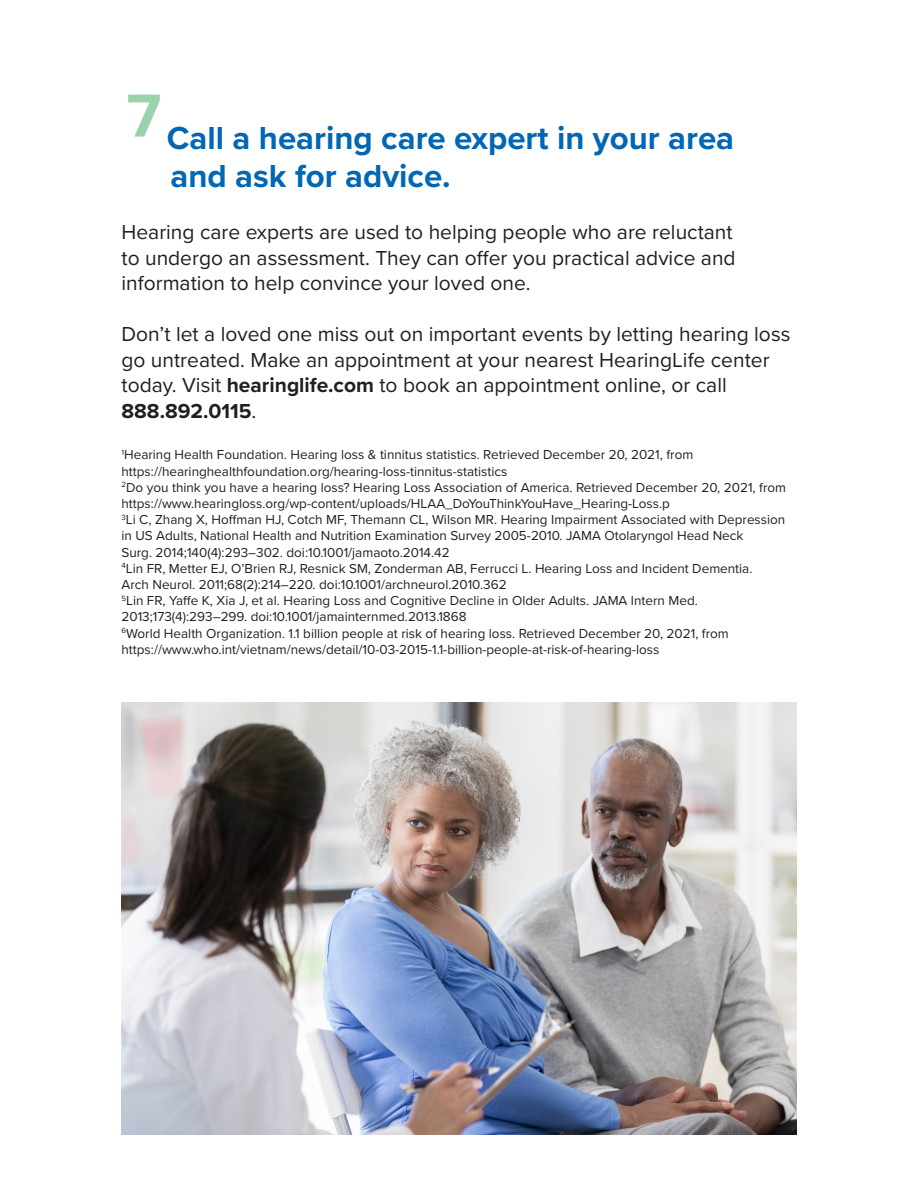
<style>
.page{position:relative;width:918px;height:1188px;background:#fff}
.page>*{position:absolute;margin:0;border:0;box-sizing:border-box;transform-origin:0 0}
.t1{font:700 33px/37.5px "Proxima Nova";color:#0166b3}
.t2{font:21px/25.5px "Proxima Nova";color:#231f20}
.t3{font:700 21px "Proxima Nova";color:#231f20}
.t4{font:13.5px/16.2px "Proxima Nova";color:#231f20}
.s1{font-weight:700}
.s2{font-weight:400}
</style>
<div class="page">
<img style="left:122px;top:703px;width:674px;height:432px">
<p class="t1" style="left:170px;top:119px;width:565px;text-indent:-44px"><sup>7</sup> Call a hearing care expert in your area and ask for advice.</p>
<p class="t2" style="left:122px;top:219px;width:616px">Hearing care experts are used to helping people who are reluctant to undergo an assessment. They can offer you practical advice and information to help convince your loved one.</p>
<p class="t2" style="left:122px;top:321px;width:671px">Don’t let a loved one miss out on important events by letting hearing loss go untreated. Make an appointment at your nearest HearingLife center today. Visit <span class="s1">hearinglife.com</span> to book an appointment online, or call</p>
<p class="t3" style="left:122px;top:395px;width:136px">888.892.0115<span class="s2">.</span></p>
<p class="t4" style="left:122px;top:446px;width:573px"><sup>1</sup>Hearing Health Foundation. Hearing loss &amp; tinnitus statistics. Retrieved December 20, 2021, from</p>
<p class="t4" style="left:122px;top:462px;width:387px">https://hearinghealthfoundation.org/hearing-loss-tinnitus-statistics</p>
<p class="t4" style="left:122px;top:479px;width:666px"><sup>2</sup>Do you think you have a hearing loss? Hearing Loss Association of America. Retrieved December 20, 2021, from https://www.hearingloss.org/wp-content/uploads/HLAA_DoYouThinkYouHave_Hearing-Loss.p</p>
<p class="t4" style="left:122px;top:511px;width:665px"><sup>3</sup>Li C, Zhang X, Hoffman HJ, Cotch MF, Themann CL, Wilson MR. Hearing Impairment Associated with Depression in US Adults, National Health and Nutrition Examination Survey 2005-2010. JAMA Otolaryngol Head Neck</p>
<p class="t4" style="left:122px;top:543px;width:330px">Surg. 2014;140(4):293–302. doi:10.1001/jamaoto.2014.42</p>
<p class="t4" style="left:122px;top:560px;width:633px"><sup>4</sup>Lin FR, Metter EJ, O’Brien RJ, Resnick SM, Zonderman AB, Ferrucci L. Hearing Loss and Incident Dementia.</p>
<p class="t4" style="left:122px;top:576px;width:387px">Arch Neurol. 2011;68(2):214–220. doi:10.1001/archneurol.2010.362</p>
<p class="t4" style="left:122px;top:592px;width:578px"><sup>5</sup>Lin FR, Yaffe K, Xia J, et al. Hearing Loss and Cognitive Decline in Older Adults. JAMA Intern Med.<br>2013;173(4):293–299. doi:10.1001/jamainternmed.2013.1868</p>
<p class="t4" style="left:122px;top:624px;width:609px"><sup>6</sup>World Health Organization. 1.1 billion people at risk of hearing loss. Retrieved December 20, 2021, from</p>
<p class="t4" style="left:122px;top:641px;width:539px">https://www.who.int/vietnam/news/detail/10-03-2015-1.1-billion-people-at-risk-of-hearing-loss</p>
</div>
